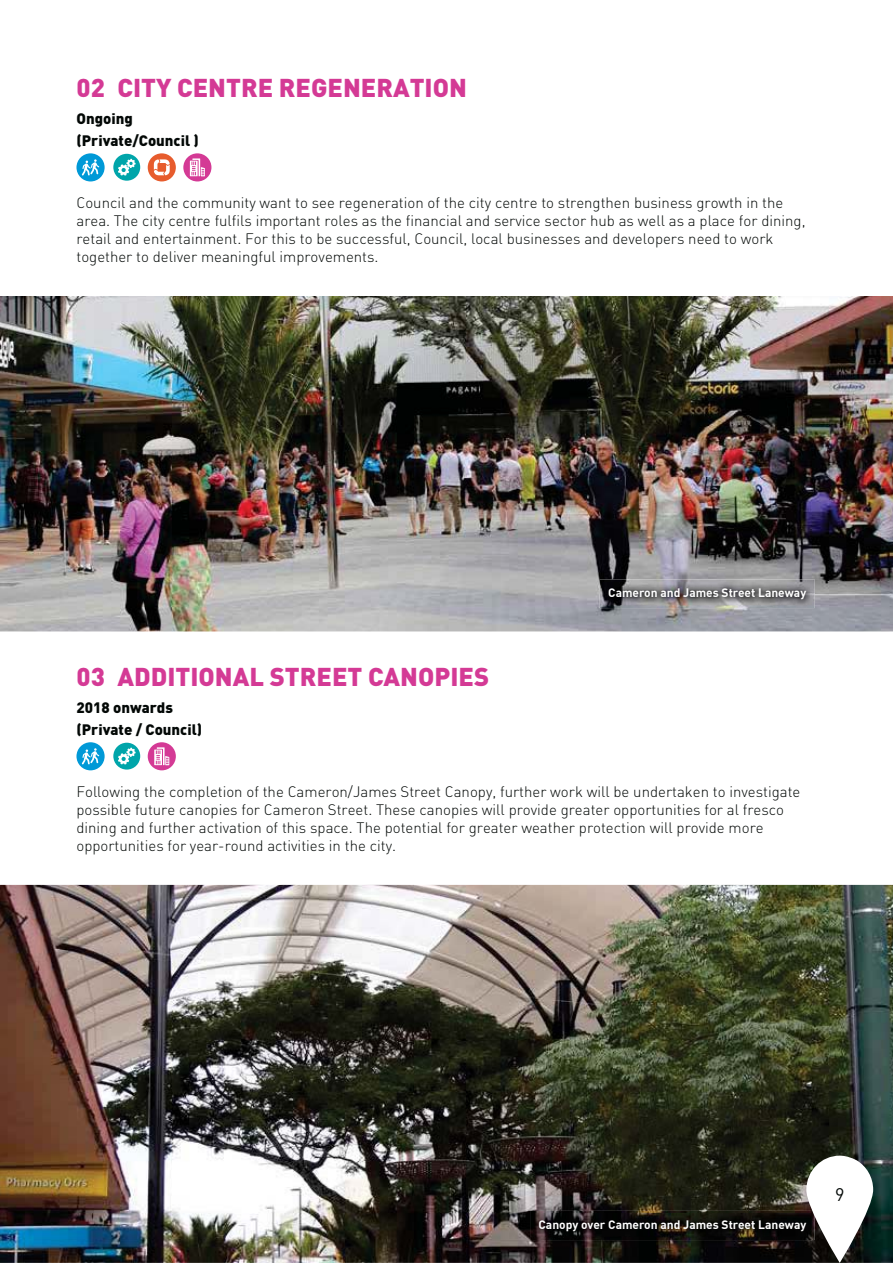
<style>
.page{position:relative;width:893px;height:1263px;background:#fff}
.page>*{position:absolute;margin:0;border:0;box-sizing:border-box;transform-origin:0 0}
.t1{font:900 25.5px "DIN Maori";color:#d43a95}
.t2{font:18px "DIN Offc";color:#030806}
.t3{font:15px/18px "DIN Maori Light Alternate";color:#030806}
.t4{font:900 15px/22.2px "DIN Maori";color:#030806}
.t5{font:700 12px "DIN Offc";color:#fff}
</style>
<div class="page">
<div style="left:76px;top:153px;width:29px;height:28px;background:#0099d7;border-radius:50%"></div>
<svg style="left:82px;top:159px;width:17px;height:16px"></svg>
<div style="left:113px;top:154px;width:27px;height:27px;background:#00a5aa;border-radius:50%"></div>
<svg style="left:118px;top:159px;width:18px;height:17px"></svg>
<div style="left:148px;top:153px;width:28px;height:28px;background:#e75c2d;border-radius:50%"></div>
<svg style="left:154px;top:159px;width:16px;height:16px"></svg>
<div style="left:183px;top:153px;width:28px;height:28px;background:#d43a95;border-radius:50%"></div>
<svg style="left:190px;top:158px;width:15px;height:18px"></svg>
<img style="left:0;top:296px;width:893px;height:335px">
<div style="left:76px;top:742px;width:29px;height:28px;background:#0099d7;border-radius:50%"></div>
<svg style="left:82px;top:748px;width:17px;height:16px"></svg>
<div style="left:113px;top:743px;width:27px;height:27px;background:#00a5aa;border-radius:50%"></div>
<svg style="left:118px;top:748px;width:18px;height:17px"></svg>
<div style="left:148px;top:742px;width:28px;height:28px;background:#d43a95;border-radius:50%"></div>
<svg style="left:154px;top:747px;width:15px;height:18px"></svg>
<img style="left:0;top:885px;width:893px;height:378px">
<img style="left:530px;top:1211px;width:276px;height:29px">
<img style="left:533px;top:1214px;width:273px;height:22px">
<img style="left:600px;top:579px;width:215px;height:29px">
<img style="left:603px;top:582px;width:209px;height:23px">
<svg style="left:806px;top:1156px;width:67px;height:107px"></svg>
<h1 class="t1" style="left:76px;top:79px;width:392px">02 CITY CENTRE REGENERATION</h1>
<p class="t4" style="left:76px;top:109px;width:124px">Ongoing (Private/Council )</p>
<p class="t3" style="left:76px;top:195px;width:730px">Council and the community want to see regeneration of the city centre to strengthen business growth in the area. The city centre fulfils important roles as the financial and service sector hub as well as a place for dining, retail and entertainment. For this to be successful, Council, local businesses and developers need to work together to deliver meaningful improvements.</p>
<h1 class="t1" style="left:76px;top:668px;width:414px">03 ADDITIONAL STREET CANOPIES</h1>
<p class="t4" style="left:76px;top:698px;width:127px">2018 onwards (Private / Council)</p>
<p class="t5" style="left:608px;top:585px;width:200px">Cameron and James Street Laneway</p>
<p class="t3" style="left:76px;top:784px;width:725px">Following the completion of the Cameron/James Street Canopy, further work will be undertaken to investigate possible future canopies for Cameron Street. These canopies will provide greater opportunities for al fresco dining and further activation of this space. The potential for greater weather protection will provide more opportunities for year-round activities in the city.</p>
<p class="t5" style="left:538px;top:1216px;width:269px">Canopy over Cameron and James Street Laneway</p>
<p class="t2" style="left:835px;top:1182px;width:11px">9</p>
</div>
